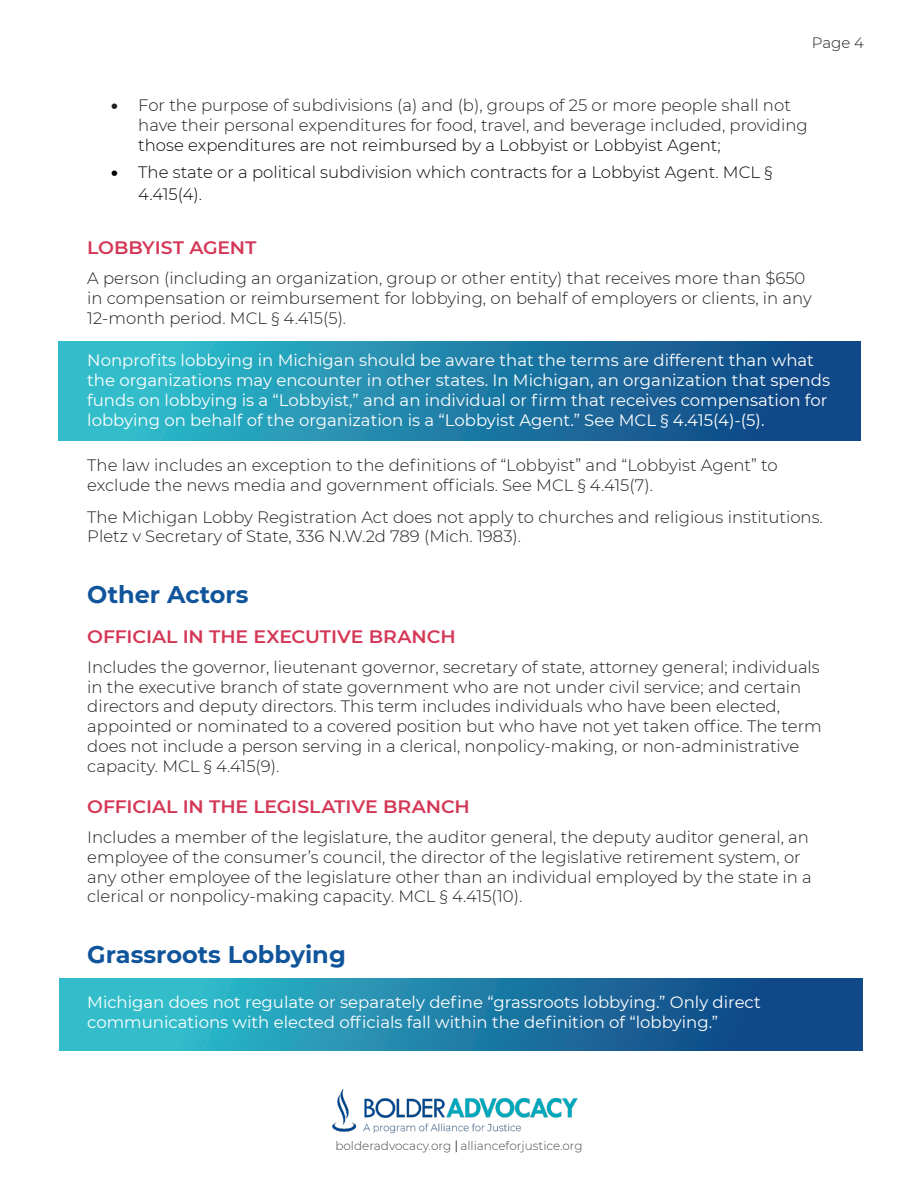
<style>
.page{position:relative;width:918px;height:1188px;background:#fff}
.page>*{position:absolute;margin:0;border:0;box-sizing:border-box;transform-origin:0 0}
.Heading_1{font:700 24px "Montserrat";color:#10559b}
.Heading_1-2{font:600 18px "Montserrat";letter-spacing:-.005em;color:#d43756;scale:1.05 1}
.t1{font:300 16.5px/19.8px "Montserrat";color:#231f20}
.t2{font:16.5px/19.8px "Montserrat";color:#fff}
.t3{font:300 16.5px/21.6px "Montserrat";color:#040503}
.t4{font:300 15px "Montserrat";color:#231f20}
.t5{font:300 12px "Montserrat";color:#494a4a}
.s1{font-weight:900}
.s2{color:#040503}
</style>
<div class="page">
<svg style="left:456px;top:1140px;width:1px;height:12px"></svg>
<img style="left:333px;top:1089px;width:245px;height:45px">
<div style="left:59px;top:978px;width:803px;height:72px;background:linear-gradient(to right,#35cad3,#0d3a7f)"></div>
<div style="left:58px;top:341px;width:803px;height:99px;background:linear-gradient(to right,#34c6d1,#0e3d81)"></div>
<p class="t4" style="left:812px;top:32px;width:54px">Page 4</p>
<p class="t1" style="left:138px;top:95px;width:671px;text-indent:-27px"><span class="s1">•</span> For the purpose of subdivisions (a) and (b), groups of 25 or more people shall not have their personal expenditures for food, travel, and beverage included, providing <span class="s2">those expenditures are not reimbursed by a Lobbyist or Lobbyist Agent;</span></p>
<p class="t3" style="left:138px;top:161px;width:636px;text-indent:-27px"><span class="s1">•</span> The state or a political subdivision which contracts for a Lobbyist Agent. MCL §<br>4.415(4).</p>
<p class="Heading_1-2" style="left:87px;top:235px;width:163px">LOBBYIST AGENT</p>
<p class="t1" style="left:87px;top:268px;width:726px">A person (including an organization, group or other entity) that receives more than $650 in compensation or reimbursement for lobbying, on behalf of employers or clients, in any<br>12-month period. MCL § 4.415(5).</p>
<p class="t2" style="left:87px;top:350px;width:744px">Nonprofits lobbying in Michigan should be aware that the terms are different than what the organizations may encounter in other states. In Michigan, an organization that spends funds on lobbying is a “Lobbyist,” and an individual or firm that receives compensation for lobbying on behalf of the organization is a “Lobbyist Agent.” See MCL § 4.415(4)-(5).</p>
<p class="t1" style="left:87px;top:455px;width:692px">The law includes an exception to the definitions of “Lobbyist” and “Lobbyist Agent” to exclude the news media and government officials. See MCL § 4.415(7).</p>
<p class="t1" style="left:87px;top:506px;width:737px">The Michigan Lobby Registration Act does not apply to churches and religious institutions.<br>Pletz v Secretary of State, 336 N.W.2d 789 (Mich. 1983).</p>
<p class="Heading_1" style="left:87px;top:577px;width:163px">Other Actors</p>
<p class="Heading_1-2" style="left:87px;top:623px;width:352px">OFFICIAL IN THE EXECUTIVE BRANCH</p>
<p class="t1" style="left:87px;top:657px;width:736px">Includes the governor, lieutenant governor, secretary of state, attorney general; individuals in the executive branch of state government who are not under civil service; and certain directors and deputy directors. This term includes individuals who have been elected, appointed or nominated to a covered position but who have not yet taken office. The term does not include a person serving in a clerical, nonpolicy-making, or non-administrative capacity. MCL § 4.415(9).</p>
<p class="Heading_1-2" style="left:87px;top:793px;width:366px">OFFICIAL IN THE LEGISLATIVE BRANCH</p>
<p class="t1" style="left:87px;top:827px;width:726px">Includes a member of the legislature, the auditor general, the deputy auditor general, an employee of the consumer’s council, the director of the legislative retirement system, or any other employee of the legislature other than an individual employed by the state in a clerical or nonpolicy-making capacity. MCL § 4.415(10).</p>
<p class="Heading_1" style="left:87px;top:937px;width:260px">Grassroots Lobbying</p>
<p class="t2" style="left:87px;top:991px;width:675px">Michigan does not regulate or separately define “grassroots lobbying.” Only direct communications with elected officials fall within the definition of “lobbying.”</p>
<p class="t5" style="left:335px;top:1138px;width:249px">bolderadvocacy.org allianceforjustice.org</p>
</div>
